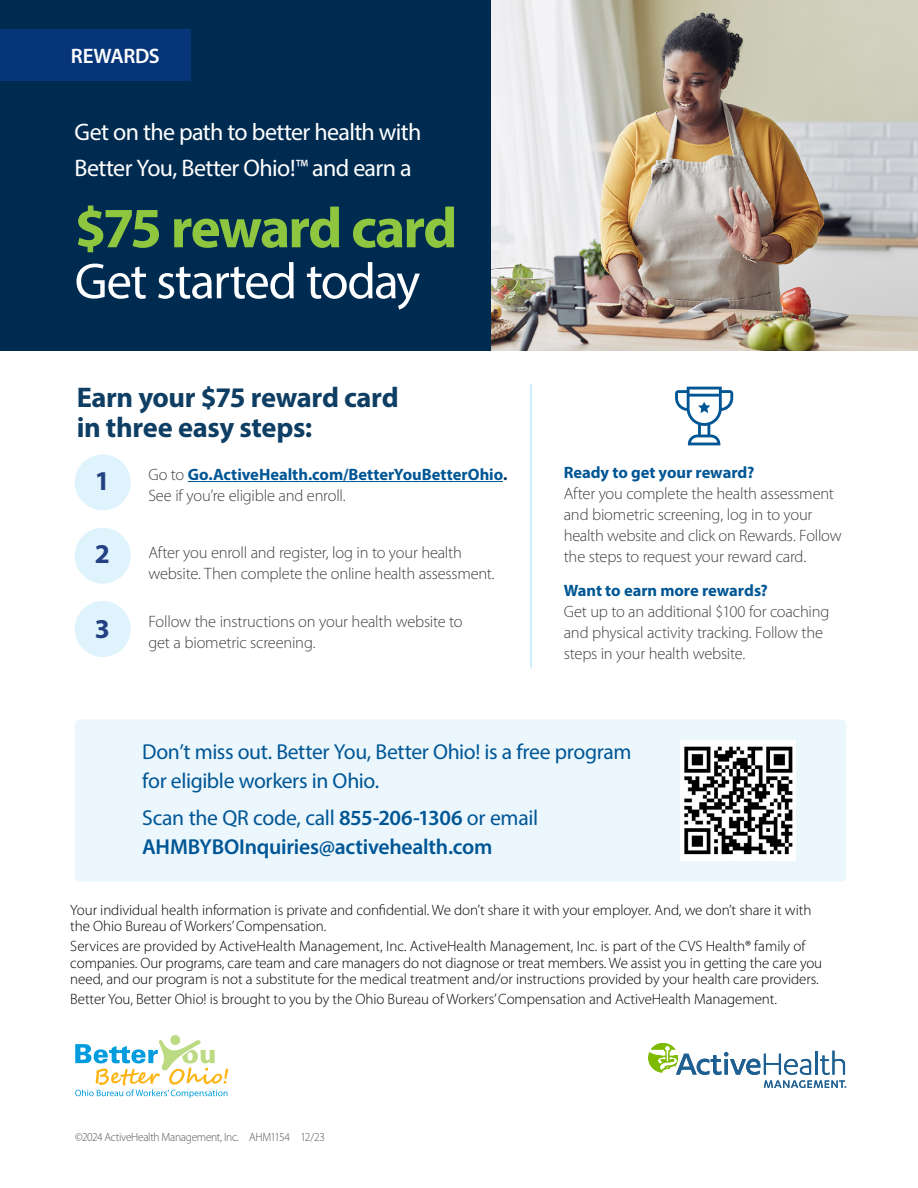
<style>
.page{position:relative;width:918px;height:1188px;background:#fff}
.page>*{position:absolute;margin:0;border:0;box-sizing:border-box;transform-origin:0 0}
.t1{font:700 57.3px "Myriad Pro";letter-spacing:-.035em;color:#8fc640}
.t2{font:51px "Myriad Pro";letter-spacing:-.03em;color:#fff}
.t3{font:700 28.5px/30px "Myriad Pro";letter-spacing:-.015em;color:#0e3e63}
.t4{font:700 27.3px "Myriad Pro";color:#244183}
.t5{font:24px/36px "Myriad Pro";letter-spacing:-.03em;color:#fff}
.t6{font:21.6px/28.8px "Myriad Pro";letter-spacing:-.015em;color:#005695}
.t7{font:600 21.6px/28.8px "Myriad Pro";letter-spacing:-.01em;color:#005695}
.t8{font:600 21px "Myriad Pro";letter-spacing:-.015em;color:#fff}
.t9{font:300 16.5px/21px "Myriad Pro";letter-spacing:-.015em;color:#414042}
.t10{font:700 16.5px/21px "Myriad Pro";letter-spacing:-.005em;color:#005695}
.t11{font:300 15px/16.5px "Myriad Pro";letter-spacing:-.005em;color:#000}
.t12{font:300 12px "Myriad Pro";letter-spacing:-.025em;color:#565659;scale:.95 1}
.s1{font-weight:300;color:#414042}
.s2{color:#002b51}
.s3{font-weight:400}
</style>
<div class="page">
<div style="left:0;top:0;width:492px;height:351px;background:#002b51"></div>
<img style="left:492px;top:0;width:426px;height:351px">
<div style="left:0;top:29px;width:191px;height:52px;background:#06357a"></div>
<hr style="left:188px;top:481px;width:315px;height:1px;background:#005695">
<div style="left:75px;top:454px;width:56px;height:56px;background:#dff3fd;border-radius:50%"></div>
<hr style="left:530px;top:384px;width:2px;height:283px;background:#8ed8f8">
<svg style="left:675px;top:387px;width:58px;height:58px"></svg>
<div style="left:75px;top:528px;width:56px;height:56px;background:#dff3fd;border-radius:50%"></div>
<div style="left:75px;top:601px;width:56px;height:56px;background:#dff3fd;border-radius:50%"></div>
<div style="left:75px;top:719px;width:771px;height:163px;background:#ecf7fd;border-radius:5px"></div>
<img style="left:680px;top:741px;width:116px;height:119px">
<svg style="left:75px;top:1035px;width:153px;height:63px"></svg>
<svg style="left:648px;top:1043px;width:198px;height:45px"></svg>
<p class="t8" style="left:71px;top:42px;width:90px">REWARDS</p>
<p class="t5" style="left:75px;top:114px;width:348px">Get on the path to better health with<br>Better You, Better Ohio!™ and earn a</p>
<h1 class="t1" style="left:75px;top:191px;width:384px">$75 reward card</h1>
<h1 class="t2" style="left:75px;top:250px;width:347px">Get started today</h1>
<h2 class="t3" style="left:77px;top:381px;width:324px">Earn your $75 reward card in three easy steps:</h2>
<p class="t4" style="left:95px;top:463px;width:17px">1</p>
<p class="t10" style="left:148px;top:463px;width:360px"><span class="s1">Go to</span> Go.ActiveHealth.com/BetterYouBetterOhio<span class="s2">.<br></span><span class="s1">See if you’re eligible and enroll.</span></p>
<p class="t4" style="left:95px;top:536px;width:17px">2</p>
<p class="t9" style="left:148px;top:542px;width:348px">After you enroll and register, log in to your health website. Then complete the online health assessment.</p>
<p class="t4" style="left:95px;top:611px;width:17px">3</p>
<p class="t9" style="left:148px;top:611px;width:316px">Follow the instructions on your health website to get a biometric screening.</p>
<h3 class="t10" style="left:564px;top:461px;width:192px">Ready to get your reward?</h3>
<p class="t9" style="left:564px;top:483px;width:279px">After you complete the health assessment and biometric screening, log in to your health website and click on Rewards. Follow the steps to request your reward card.</p>
<h3 class="t10" style="left:564px;top:580px;width:206px">Want to earn more rewards?</h3>
<p class="t9" style="left:564px;top:601px;width:267px">Get up to an additional $100 for coaching and physical activity tracking. Follow the steps in your health website.</p>
<p class="t6" style="left:142px;top:737px;width:491px">Don’t miss out. Better You, Better Ohio! is a free program for eligible workers in Ohio.</p>
<p class="t7" style="left:142px;top:803px;width:397px"><span class="s3">Scan the QR code, call</span> 855-206-1306 <span class="s3">or email<br></span>AHMBYBOInquiries@activehealth.com</p>
<p class="t11" style="left:70px;top:902px;width:743px">Your individual health information is private and confidential. We don’t share it with your employer. And, we don’t share it with the Ohio Bureau of Workers’ Compensation.</p>
<p class="t11" style="left:70px;top:938px;width:753px">Services are provided by ActiveHealth Management, Inc. ActiveHealth Management, Inc. is part of the CVS Health® family of companies. Our programs, care team and care managers do not diagnose or treat members. We assist you in getting the care you need, and our program is not a substitute for the medical treatment and/or instructions provided by your health care providers.</p>
<p class="t11" style="left:70px;top:991px;width:708px">Better You, Better Ohio! is brought to you by the Ohio Bureau of Workers’ Compensation and ActiveHealth Management.</p>
<p class="t12" style="left:75px;top:1130px;width:264px">©2024 ActiveHealth Management, Inc. AHM1154 12/23</p>
</div>
